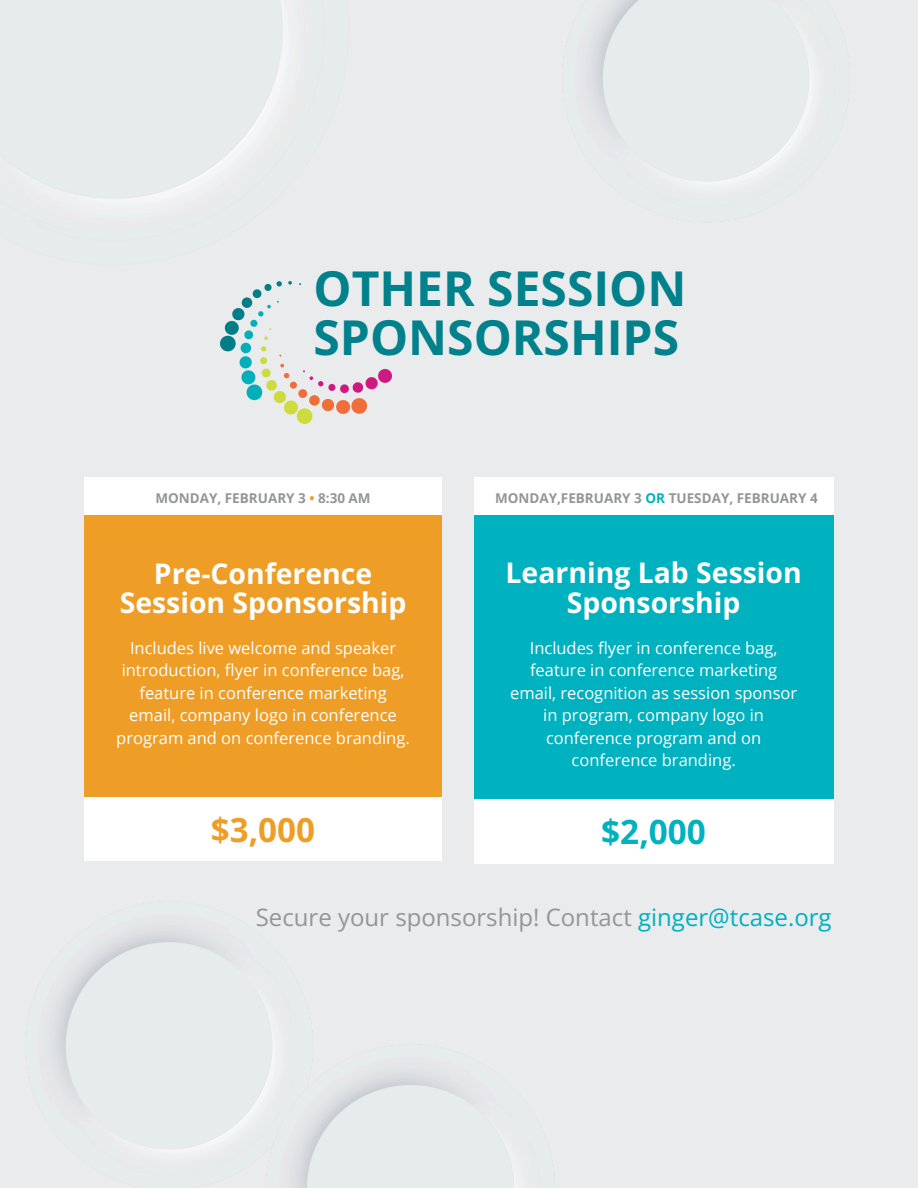
<style>
.page{position:relative;width:918px;height:1188px;background:#e9ebed}
.page>*{position:absolute;margin:0;border:0;box-sizing:border-box;transform-origin:0 0}
.t1{font:700 48px/49.5px "Open Sans";color:#00818b}
.t2{font:700 33.3px "Open Sans";color:#00b1bf}
.t3{font:700 33.15px "Open Sans";color:#ee9d26}
.t4{font:700 28.35px/29.2px "Open Sans";color:#fff;text-align:center}
.t5{font:24px "Open Sans";color:#939598}
.t6{font:16.5px/22.5px "Open Sans";color:#fff;text-align:center}
.t7{font:700 13.5px "Open Sans";color:#939598}
.s1{color:#ee9d26}
.s2{color:#00b1bf}
</style>
<div class="page">
<img style="left:89px;top:11px;width:198px;height:193px">
<div style="left:474px;top:477px;width:360px;height:387px;background:#fff"></div>
<div style="left:474px;top:516px;width:360px;height:283px;background:#00b1bf"></div>
<div style="left:84px;top:477px;width:358px;height:384px;background:#fff"></div>
<div style="left:84px;top:515px;width:358px;height:282px;background:#ee9d26"></div>
<img style="left:562px;top:0;width:288px;height:184px">
<img style="left:25px;top:928px;width:288px;height:224px">
<img style="left:265px;top:1035px;width:251px;height:153px">
<img style="left:221px;top:281px;width:171px;height:142px">
<p class="t1" style="left:314px;top:263px;width:374px">OTHER SESSION<br>SPONSORSHIPS</p>
<p class="t7" style="left:155px;top:489px;width:217px">MONDAY, FEBRUARY 3 <span class="s1">•</span> 8:30 AM</p>
<h3 class="t4" style="left:120px;top:558px;width:288px">Pre-Conference<br>Session Sponsorship</h3>
<h5 class="t6" style="left:116px;top:636px;width:295px">Includes live welcome and speaker introduction, flyer in conference bag, feature in conference marketing email, company logo in conference program and on conference branding.</h5>
<h2 class="t3" style="left:211px;top:807px;width:106px">$3,000</h2>
<p class="t7" style="left:495px;top:489px;width:324px">MONDAY,FEBRUARY 3 <span class="s2">OR</span> TUESDAY, FEBRUARY 4</p>
<h3 class="t4" style="left:506px;top:558px;width:298px">Learning Lab Session<br>Sponsorship</h3>
<h2 class="t6" style="left:510px;top:636px;width:289px">Includes flyer in conference bag, feature in conference marketing email, recognition as session sponsor in program, company logo in conference program and on conference branding.</h2>
<h5 class="t2" style="left:601px;top:808px;width:106px">$2,000</h5>
<h4 class="t5" style="left:256px;top:900px;width:577px">Secure your sponsorship! Contact <span class="s2">ginger@tcase.org</span></h4>
</div>
